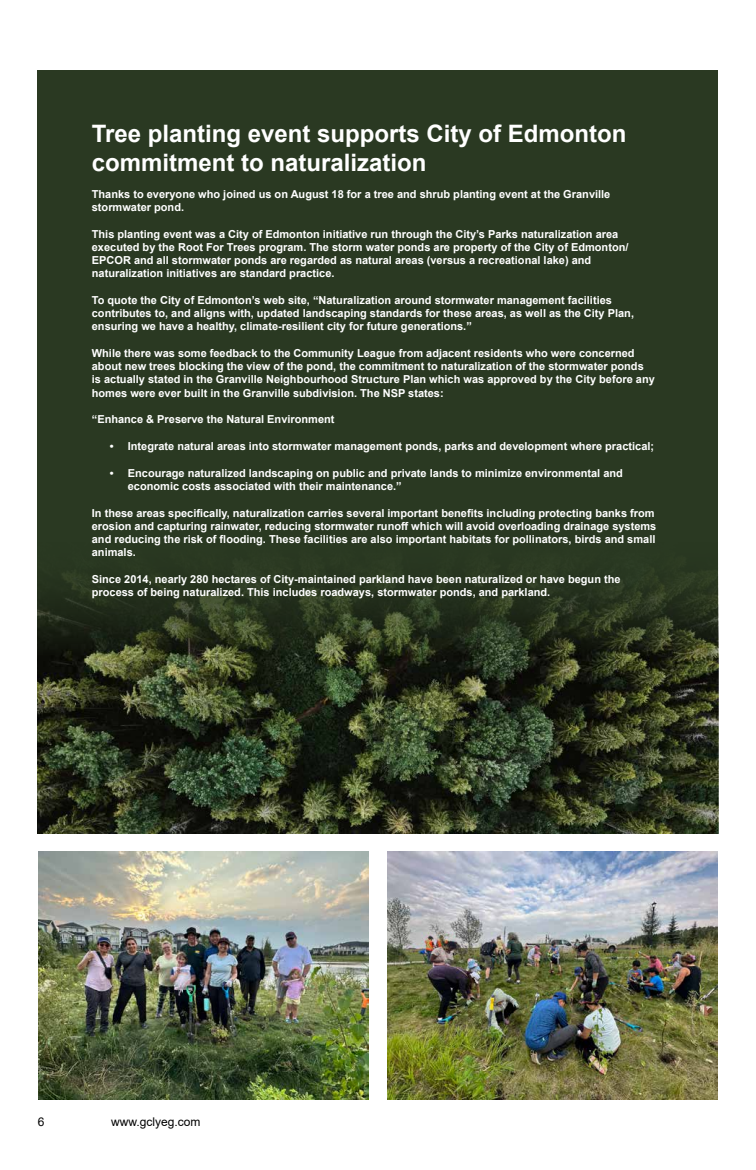
<style>
.page{position:relative;width:756px;height:1170px;background:#fff}
.page>*{position:absolute;margin:0;border:0;box-sizing:border-box;transform-origin:0 0}
.t1{font:700 24px/28.8px "Arial";color:#fff}
.t2{font:12px "Arial";color:#000}
.t3{font:700 11px/13.2px "Arial";color:#fff}
</style>
<div class="page">
<div style="left:38px;top:71px;width:680px;height:762px;background:#2a3922"></div>
<img style="left:38px;top:574px;width:680px;height:259px">
<img style="left:388px;top:851px;width:330px;height:248px">
<img style="left:38px;top:851px;width:330px;height:248px">
<h1 class="t1" style="left:92px;top:119px;width:536px">Tree planting event supports City of Edmonton commitment to naturalization</h1>
<p class="t3" style="left:92px;top:187px;width:520px">Thanks to everyone who joined us on August 18 for a tree and shrub planting event at the Granville stormwater pond.</p>
<p class="t3" style="left:92px;top:227px;width:538px">This planting event was a City of Edmonton initiative run through the City’s Parks naturalization area executed by the Root For Trees program. The storm water ponds are property of the City of Edmonton/ EPCOR and all stormwater ponds are regarded as natural areas (versus a recreational lake) and naturalization initiatives are standard practice.</p>
<p class="t3" style="left:92px;top:293px;width:544px">To quote the City of Edmonton’s web site, “Naturalization around stormwater management facilities contributes to, and aligns with, updated landscaping standards for these areas, as well as the City Plan, ensuring we have a healthy, climate-resilient city for future generations.”</p>
<p class="t3" style="left:92px;top:346px;width:564px">While there was some feedback to the Community League from adjacent residents who were concerned about new trees blocking the view of the pond, the commitment to naturalization of the stormwater ponds is actually stated in the Granville Neighbourhood Structure Plan which was approved by the City before any homes were ever built in the Granville subdivision. The NSP states:</p>
<p class="t3" style="left:92px;top:413px;width:244px">“Enhance &amp; Preserve the Natural Environment</p>
<p class="t3" style="left:110px;top:439px;width:546px">• Integrate natural areas into stormwater management ponds, parks and development where practical;</p>
<p class="t3" style="left:128px;top:466px;width:497px;text-indent:-18px">• Encourage naturalized landscaping on public and private lands to minimize environmental and economic costs associated with their maintenance.”</p>
<p class="t3" style="left:92px;top:506px;width:566px">In these areas specifically, naturalization carries several important benefits including protecting banks from erosion and capturing rainwater, reducing stormwater runoff which will avoid overloading drainage systems and reducing the risk of flooding. These facilities are also important habitats for pollinators, birds and small animals.</p>
<p class="t3" style="left:92px;top:572px;width:530px">Since 2014, nearly 280 hectares of City-maintained parkland have been naturalized or have begun the process of being naturalized. This includes roadways, stormwater ponds, and parkland.</p>
<p class="t2" style="left:38px;top:1113px;width:8px">6</p>
<p class="t2" style="left:111px;top:1113px;width:91px">www.gclyeg.com</p>
</div>
